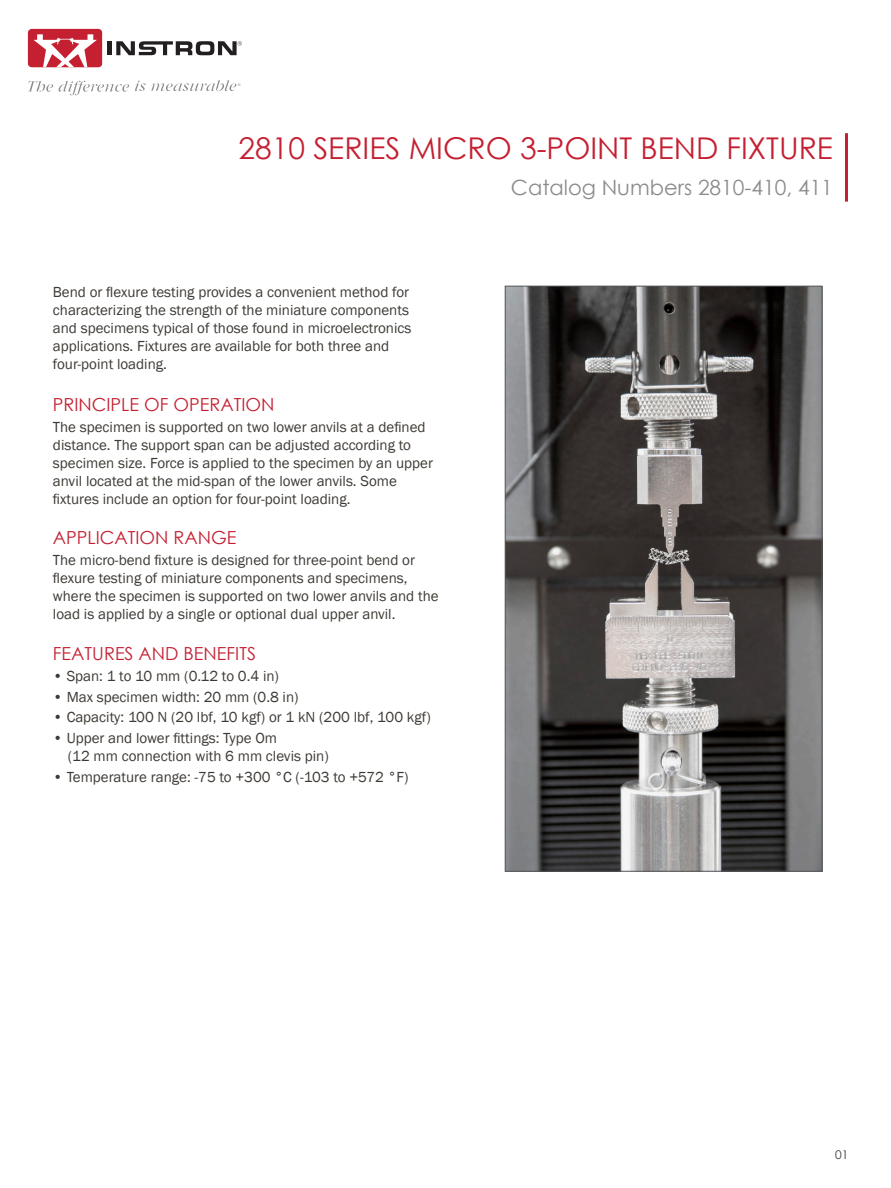
<style>
.page{position:relative;width:891px;height:1188px;background:#fff}
.page>*{position:absolute;margin:0;border:0;box-sizing:border-box;transform-origin:0 0}
.t1{font:30px "Century Gothic";color:#c42032}
.t2{font:21px "Century Gothic";color:#8b8a8e}
.t3{font:18px "Century Gothic";color:#c42032}
.t4{font:15px/18px "Franklin Gothic";color:#3d3934}
.t5{font:12px "Century Gothic";color:#3d3934}
</style>
<div class="page">
<div style="left:28px;top:29px;width:74px;height:38px;background:#c42032;border-radius:4px"></div>
<svg style="left:33px;top:34px;width:64px;height:33px"></svg>
<div style="left:107px;top:41px;width:5px;height:14px;background:#231f20"></div>
<svg style="left:116px;top:41px;width:126px;height:14px"></svg>
<svg style="left:28px;top:80px;width:213px;height:15px"></svg>
<hr style="left:845px;top:133px;width:3px;height:69px;background:#c42032">
<img style="left:507px;top:288px;width:313px;height:582px">
<p class="t1" style="left:239px;top:127px;width:596px">2810 SERIES MICRO 3-POINT BEND FIXTURE</p>
<p class="t2" style="left:511px;top:173px;width:323px">Catalog Numbers 2810-410, 411</p>
<p class="t4" style="left:53px;top:283px;width:360px">Bend or flexure testing provides a convenient method for characterizing the strength of the miniature components and specimens typical of those found in microelectronics applications. Fixtures are available for both three and four-point loading.</p>
<p class="t3" style="left:53px;top:392px;width:223px">PRINCIPLE OF OPERATION</p>
<p class="t4" style="left:53px;top:418px;width:382px">The specimen is supported on two lower anvils at a defined distance. The support span can be adjusted according to specimen size. Force is applied to the specimen by an upper anvil located at the mid-span of the lower anvils. Some fixtures include an option for four-point loading.</p>
<p class="t3" style="left:53px;top:525px;width:185px">APPLICATION RANGE</p>
<p class="t4" style="left:53px;top:551px;width:387px">The micro-bend fixture is designed for three-point bend or flexure testing of miniature components and specimens, where the specimen is supported on two lower anvils and the load is applied by a single or optional dual upper anvil.</p>
<p class="t3" style="left:53px;top:641px;width:205px">FEATURES AND BENEFITS</p>
<p class="t4" style="left:53px;top:667px;width:228px">• Span: 1 to 10 mm (0.12 to 0.4 in)</p>
<p class="t4" style="left:53px;top:688px;width:247px">• Max specimen width: 20 mm (0.8 in)</p>
<p class="t4" style="left:53px;top:709px;width:379px">• Capacity: 100 N (20 lbf, 10 kgf) or 1 kN (200 lbf, 100 kgf)</p>
<p class="t4" style="left:68px;top:730px;width:262px;text-indent:-15px">• Upper and lower fittings: Type Om<br>(12 mm connection with 6 mm clevis pin)</p>
<p class="t4" style="left:53px;top:768px;width:357px">• Temperature range: -75 to +300 °C (-103 to +572 °F)</p>
<p class="t5" style="left:835px;top:1146px;width:15px">01</p>
</div>
